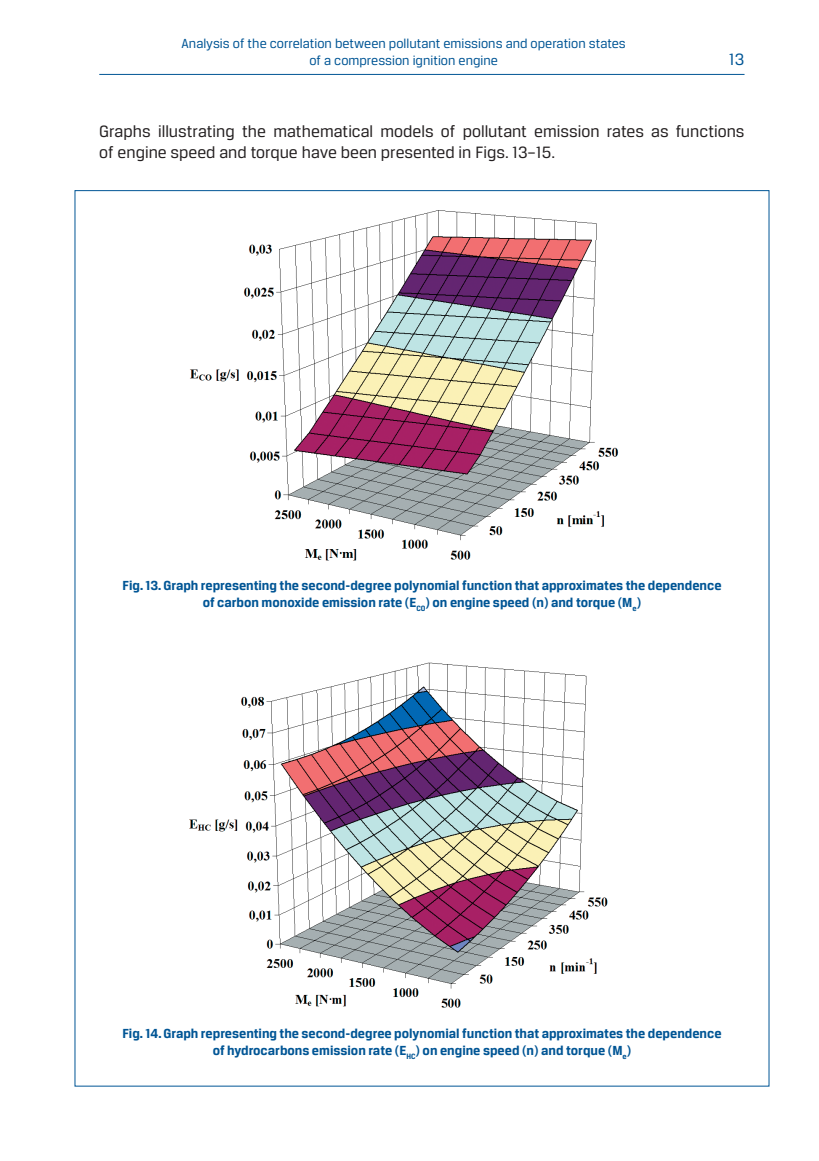
<style>
.page{position:relative;width:819px;height:1161px;background:#fff}
.page>*{position:absolute;margin:0;border:0;box-sizing:border-box;transform-origin:0 0}
.podstawowy_ang{font:17.5px/21px "Breuer Text";color:#231f20}
.t1{font:17.5px "Breuer Text";color:#005595}
.podst_ang{font:700 14px/16.8px "Breuer Text";color:#005595;text-align:center}
.t2{font:14px/16.8px "Breuer Text";color:#005595;text-align:center}
</style>
<div class="page">
<hr style="left:99px;top:74px;width:645px;height:1px;background:#005595">
<img style="left:190px;top:210px;width:429px;height:351px">
<img style="left:189px;top:662px;width:419px;height:346px">
<p class="t2" style="left:182px;top:35px;width:445px">Analysis of the correlation between pollutant emissions and operation states of a compression ignition engine</p>
<p class="t1" style="left:728px;top:50px;width:17px">13</p>
<p class="podstawowy_ang" style="left:99px;top:121px;width:646px">Graphs illustrating the mathematical models of pollutant emission rates as functions of engine speed and torque have been presented in Figs. 13–15.</p>
<p class="podst_ang" style="left:122px;top:577px;width:600px">Fig. 13. Graph representing the second-degree polynomial function that approximates the dependence of carbon monoxide emission rate (E<sub>CO</sub>) on engine speed (n) and torque (M<sub>e</sub>)</p>
<p class="podst_ang" style="left:122px;top:1025px;width:600px">Fig. 14. Graph representing the second-degree polynomial function that approximates the dependence of hydrocarbons emission rate (E<sub>HC</sub>) on engine speed (n) and torque (M<sub>e</sub>)</p>
</div>
